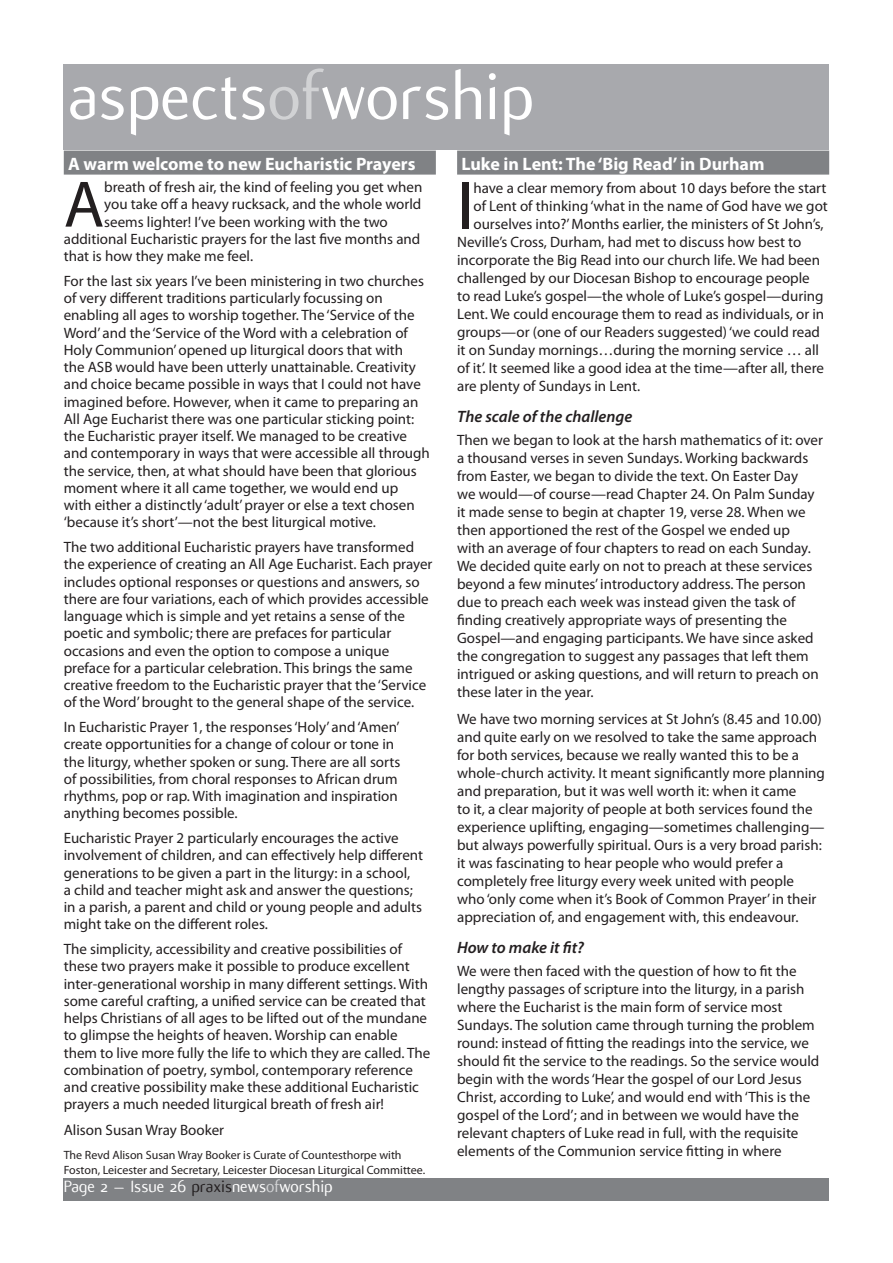
<style>
.page{position:relative;width:893px;height:1263px;background:#fff}
.page>*{position:absolute;margin:0;border:0;box-sizing:border-box;transform-origin:0 0}
.Header_text{font:72px "Flux";color:#fff}
.Column_body_non-j_pa{font:68.4px "Myriad Pro";color:#231f20}
.Column_body_tight_no{font:66.15px "Myriad Pro";color:#231f20}
.Article_Header_2{font:700 18px "Myriad Pro";color:#fff}
.Footer_text{font:18px "Flux";color:#fff}
.Article_Header_4{font:italic 600 16.5px "Myriad Pro";color:#231f20}
.Column_body_tight_no-2{font:15px/17.2px "Myriad Pro";color:#231f20}
.Column_body_non-j{font:15px/18px "Myriad Pro";color:#231f20}
.Column_body_non-j_pa-2{font:15px "Myriad Pro";color:#231f20}
.Author_biog{font:12px/15px "Myriad Pro";color:#231f20}
.s1{color:#d1d2d4}
.s2{color:#231f20}
</style>
<div class="page">
<div style="left:64px;top:1178px;width:765px;height:23px;background:#808285"></div>
<div style="left:64px;top:64px;width:765px;height:85px;background:#a8a9ad"></div>
<div style="left:64px;top:151px;width:372px;height:24px;background:#808285"></div>
<div style="left:457px;top:151px;width:372px;height:24px;background:#808285"></div>
<p class="Header_text" style="left:68px;top:57px;width:467px">aspects<span class="s1">of</span>worship</p>
<p class="Article_Header_2" style="left:68px;top:153px;width:349px">A warm welcome to new Eucharistic Prayers</p>
<p class="Column_body_tight_no" style="left:64px;top:164px;width:42px">A</p>
<p class="Column_body_tight_no-2" style="left:104px;top:178px;width:320px">breath of fresh air, the kind of feeling you get when</p>
<p class="Article_Header_2" style="left:461px;top:153px;width:305px">Luke in Lent: The ‘Big Read’ in Durham</p>
<p class="Column_body_non-j_pa" style="left:457px;top:164px;width:18px">I</p>
<p class="Column_body_non-j_pa-2" style="left:473px;top:179px;width:354px">have a clear memory from about 10 days before the start</p>
<p class="Column_body_tight_no-2" style="left:104px;top:195px;width:319px">you take off a heavy rucksack, and the whole world</p>
<p class="Column_body_tight_no-2" style="left:104px;top:213px;width:285px">seems lighter! I’ve been working with the two</p>
<p class="Column_body_tight_no-2" style="left:64px;top:230px;width:358px">additional Eucharistic prayers for the last five months and</p>
<p class="Column_body_tight_no-2" style="left:64px;top:247px;width:191px">that is how they make me feel.</p>
<p class="Column_body_tight_no-2" style="left:64px;top:272px;width:368px">For the last six years I’ve been ministering in two churches of very different traditions particularly focussing on enabling all ages to worship together. The ‘Service of the Word’ and the ‘Service of the Word with a celebration of Holy Communion’ opened up liturgical doors that with<br>the ASB would have been utterly unattainable. Creativity and choice became possible in ways that I could not have imagined before. However, when it came to preparing an All Age Eucharist there was one particular sticking point: the Eucharistic prayer itself. We managed to be creative and contemporary in ways that were accessible all through the service, then, at what should have been that glorious moment where it all came together, we would end up<br>with either a distinctly ‘adult’ prayer or else a text chosen ‘because it’s short’—not the best liturgical motive.</p>
<p class="Column_body_tight_no-2" style="left:64px;top:538px;width:370px">The two additional Eucharistic prayers have transformed the experience of creating an All Age Eucharist. Each prayer includes optional responses or questions and answers, so there are four variations, each of which provides accessible language which is simple and yet retains a sense of the poetic and symbolic; there are prefaces for particular occasions and even the option to compose a unique preface for a particular celebration. This brings the same creative freedom to the Eucharistic prayer that the ‘Service of the Word’ brought to the general shape of the service.</p>
<p class="Column_body_tight_no-2" style="left:64px;top:718px;width:338px">In Eucharistic Prayer 1, the responses ‘Holy’ and ‘Amen’ create opportunities for a change of colour or tone in the liturgy, whether spoken or sung. There are all sorts of possibilities, from choral responses to African drum rhythms, pop or rap. With imagination and inspiration anything becomes possible.</p>
<p class="Column_body_tight_no-2" style="left:64px;top:829px;width:361px">Eucharistic Prayer 2 particularly encourages the active involvement of children, and can effectively help different generations to be given a part in the liturgy: in a school,<br>a child and teacher might ask and answer the questions; in a parish, a parent and child or young people and adults might take on the different roles.</p>
<p class="Column_body_tight_no-2" style="left:64px;top:940px;width:368px">The simplicity, accessibility and creative possibilities of these two prayers make it possible to produce excellent inter-generational worship in many different settings. With some careful crafting, a unified service can be created that helps Christians of all ages to be lifted out of the mundane to glimpse the heights of heaven. Worship can enable them to live more fully the life to which they are called. The combination of poetry, symbol, contemporary reference and creative possibility make these additional Eucharistic prayers a much needed liturgical breath of fresh air!</p>
<p class="Column_body_non-j" style="left:64px;top:1121px;width:162px">Alison Susan Wray Booker</p>
<p class="Author_biog" style="left:64px;top:1147px;width:363px">The Revd Alison Susan Wray Booker is Curate of Countesthorpe with<br>Foston, Leicester and Secretary, Leicester Diocesan Liturgical Committee.</p>
<p class="Column_body_non-j_pa-2" style="left:473px;top:197px;width:356px">of Lent of thinking ‘what in the name of God have we got</p>
<p class="Column_body_non-j_pa-2" style="left:473px;top:215px;width:352px">ourselves into?’ Months earlier, the ministers of St John’s,</p>
<p class="Column_body_non-j_pa-2" style="left:457px;top:233px;width:346px">Neville’s Cross, Durham, had met to discuss how best to</p>
<p class="Column_body_non-j_pa-2" style="left:457px;top:251px;width:364px">incorporate the Big Read into our church life. We had been</p>
<p class="Column_body_non-j_pa-2" style="left:457px;top:269px;width:354px">challenged by our Diocesan Bishop to encourage people</p>
<p class="Column_body_non-j_pa-2" style="left:457px;top:287px;width:368px">to read Luke’s gospel—the whole of Luke’s gospel—during</p>
<p class="Column_body_non-j_pa-2" style="left:457px;top:305px;width:369px">Lent. We could encourage them to read as individuals, or in</p>
<p class="Column_body_non-j_pa-2" style="left:457px;top:323px;width:364px">groups—or (one of our Readers suggested) ‘we could read</p>
<p class="Column_body_non-j_pa-2" style="left:457px;top:341px;width:364px">it on Sunday mornings…during the morning service … all</p>
<p class="Column_body_non-j_pa-2" style="left:457px;top:359px;width:368px">of it’. It seemed like a good idea at the time—after all, there</p>
<p class="Column_body_non-j_pa-2" style="left:457px;top:377px;width:185px">are plenty of Sundays in Lent.</p>
<p class="Article_Header_4" style="left:457px;top:406px;width:177px">The scale of the challenge</p>
<p class="Column_body_non-j" style="left:457px;top:431px;width:367px">Then we began to look at the harsh mathematics of it: over a thousand verses in seven Sundays. Working backwards from Easter, we began to divide the text. On Easter Day<br>we would—of course—read Chapter 24. On Palm Sunday it made sense to begin at chapter 19, verse 28. When we then apportioned the rest of the Gospel we ended up<br>with an average of four chapters to read on each Sunday.<br>We decided quite early on not to preach at these services beyond a few minutes’ introductory address. The person due to preach each week was instead given the task of finding creatively appropriate ways of presenting the Gospel—and engaging participants. We have since asked the congregation to suggest any passages that left them intrigued or asking questions, and will return to preach on these later in the year.</p>
<p class="Column_body_non-j" style="left:457px;top:710px;width:369px">We have two morning services at St John’s (8.45 and 10.00) and quite early on we resolved to take the same approach for both services, because we really wanted this to be a whole-church activity. It meant significantly more planning and preparation, but it was well worth it: when it came<br>to it, a clear majority of people at both services found the experience uplifting, engaging—sometimes challenging— but always powerfully spiritual. Ours is a very broad parish: it was fascinating to hear people who would prefer a completely free liturgy every week united with people who ‘only come when it’s Book of Common Prayer’ in their appreciation of, and engagement with, this endeavour.</p>
<p class="Article_Header_4" style="left:457px;top:937px;width:128px">How to make it fit?</p>
<p class="Column_body_non-j" style="left:457px;top:962px;width:364px">We were then faced with the question of how to fit the lengthy passages of scripture into the liturgy, in a parish where the Eucharist is the main form of service most Sundays. The solution came through turning the problem round: instead of fitting the readings into the service, we should fit the service to the readings. So the service would begin with the words ‘Hear the gospel of our Lord Jesus Christ, according to Luke’, and would end with ‘This is the gospel of the Lord’; and in between we would have the relevant chapters of Luke read in full, with the requisite elements of the Communion service fitting in where</p>
<p class="Footer_text" style="left:64px;top:1176px;width:270px">Page 2 – Issue 26 <span class="s2">praxis</span>news<span class="s1">of</span>worship</p>
</div>
